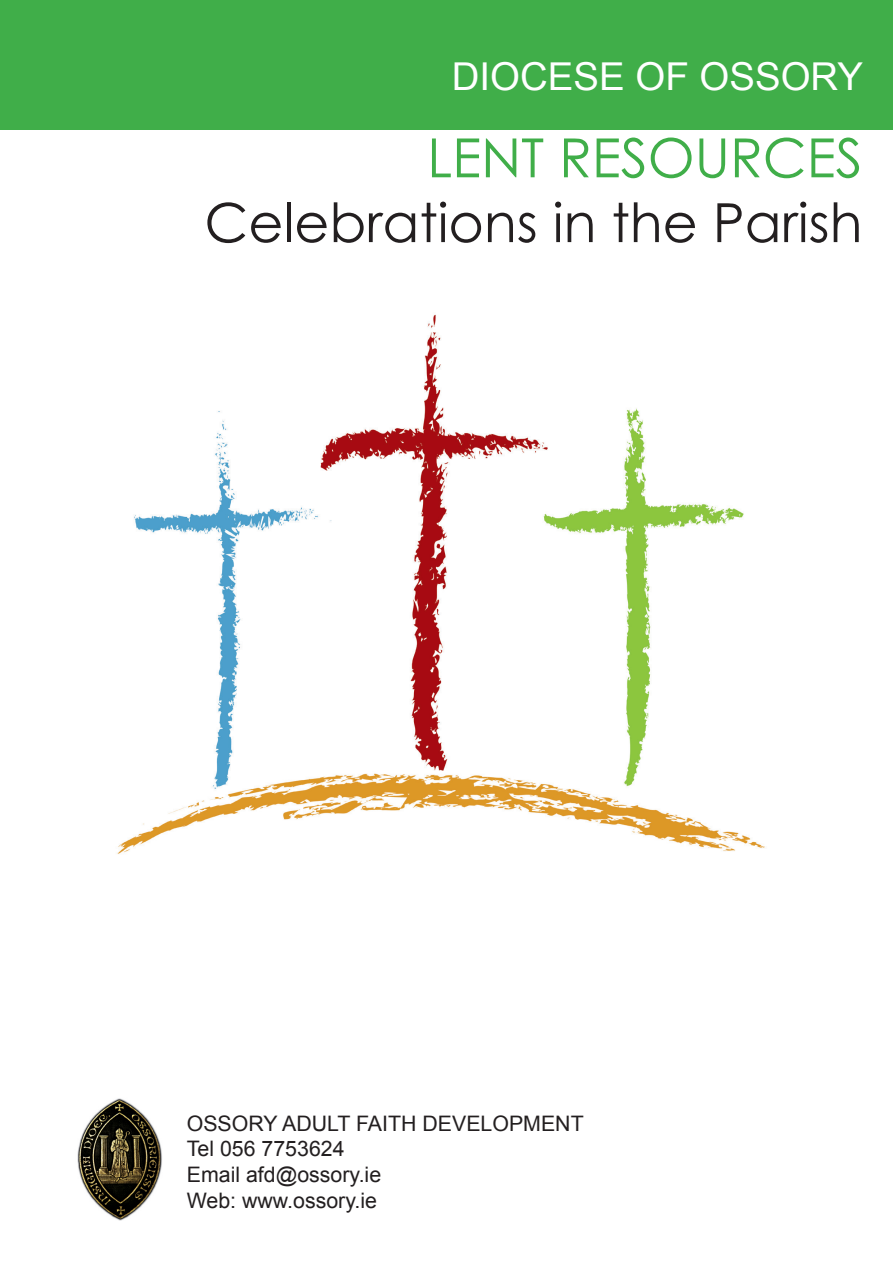
<style>
.page{position:relative;width:893px;height:1263px;background:#fff}
.page>*{position:absolute;margin:0;border:0;box-sizing:border-box;transform-origin:0 0}
.t1{font:54px "Century Gothic";color:#231f20}
.t2{font:54px "Century Gothic";color:#40ae49}
.t3{font:38.4px "Arial";color:#fff}
.t4{font:21.3px/25.7px "Arial";color:#231f20}
</style>
<div class="page">
<img style="left:117px;top:314px;width:648px;height:540px">
<div style="left:0;top:0;width:893px;height:130px;background:#40ae49"></div>
<img style="left:77px;top:1098px;width:85px;height:123px">
<h2 class="t3" style="left:452px;top:51px;width:413px">DIOCESE OF OSSORY</h2>
<h1 class="t2" style="left:427px;top:125px;width:437px">Lent Resources</h1>
<h1 class="t1" style="left:204px;top:190px;width:659px">Celebrations in the Parish</h1>
<p class="t4" style="left:187px;top:1111px;width:398px">OSSORY ADULT FAITH DEVELOPMENT<br>TEL 056 7753624<br>EMAIL AFD@OSSORY.IE<br>WEB: WWW.OSSORY.IE</p>
</div>
